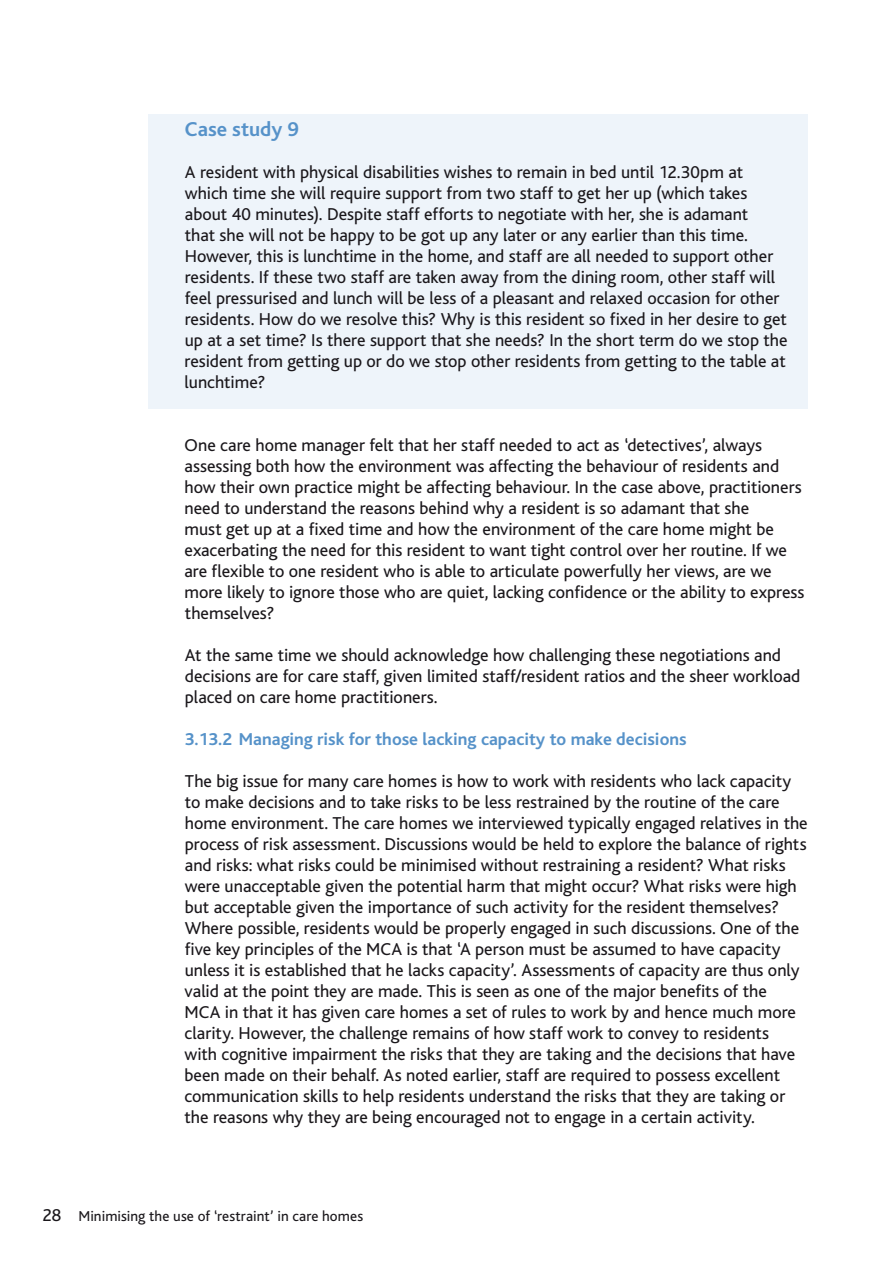
<style>
.page{position:relative;width:893px;height:1263px;background:#fff}
.page>*{position:absolute;margin:0;border:0;box-sizing:border-box;transform-origin:0 0}
.t1{font:700 21px "Bliss";color:#5692c9}
.t2{font:18px/21px "Bliss";color:#1a171b}
.t3{font:700 18px "Bliss";color:#5692c9}
.t4{font:15px "Bliss";letter-spacing:.005em;color:#1a171b}
.s1{font-size:18px}
</style>
<div class="page">
<div style="left:149px;top:115px;width:659px;height:294px;background:#eef4fa"></div>
<p class="t1" style="left:185px;top:118px;width:115px">Case study 9</p>
<p class="t2" style="left:185px;top:162px;width:605px">A resident with physical disabilities wishes to remain in bed until 12.30pm at which time she will require support from two staff to get her up (which takes about 40 minutes). Despite staff efforts to negotiate with her, she is adamant<br>that she will not be happy to be got up any later or any earlier than this time.<br>However, this is lunchtime in the home, and staff are all needed to support other residents. If these two staff are taken away from the dining room, other staff will feel pressurised and lunch will be less of a pleasant and relaxed occasion for other residents. How do we resolve this? Why is this resident so fixed in her desire to get up at a set time? Is there support that she needs? In the short term do we stop the resident from getting up or do we stop other residents from getting to the table at lunchtime?</p>
<p class="t2" style="left:184px;top:435px;width:622px">One care home manager felt that her staff needed to act as ‘detectives’, always assessing both how the environment was affecting the behaviour of residents and how their own practice might be affecting behaviour. In the case above, practitioners need to understand the reasons behind why a resident is so adamant that she<br>must get up at a fixed time and how the environment of the care home might be exacerbating the need for this resident to want tight control over her routine. If we are flexible to one resident who is able to articulate powerfully her views, are we more likely to ignore those who are quiet, lacking confidence or the ability to express themselves?</p>
<p class="t2" style="left:185px;top:645px;width:617px">At the same time we should acknowledge how challenging these negotiations and decisions are for care staff, given limited staff/resident ratios and the sheer workload placed on care home practitioners.</p>
<p class="t3" style="left:185px;top:730px;width:503px">3.13.2 Managing risk for those lacking capacity to make decisions</p>
<p class="t2" style="left:184px;top:771px;width:625px">The big issue for many care homes is how to work with residents who lack capacity to make decisions and to take risks to be less restrained by the routine of the care home environment. The care homes we interviewed typically engaged relatives in the process of risk assessment. Discussions would be held to explore the balance of rights and risks: what risks could be minimised without restraining a resident? What risks were unacceptable given the potential harm that might occur? What risks were high but acceptable given the importance of such activity for the resident themselves?<br>Where possible, residents would be properly engaged in such discussions. One of the five key principles of the MCA is that ‘A person must be assumed to have capacity unless it is established that he lacks capacity’. Assessments of capacity are thus only valid at the point they are made. This is seen as one of the major benefits of the<br>MCA in that it has given care homes a set of rules to work by and hence much more clarity. However, the challenge remains of how staff work to convey to residents<br>with cognitive impairment the risks that they are taking and the decisions that have been made on their behalf. As noted earlier, staff are required to possess excellent communication skills to help residents understand the risks that they are taking or the reasons why they are being encouraged not to engage in a certain activity.</p>
<p class="t4" style="left:42px;top:1208px;width:322px"><span class="s1">28</span> Minimising the use of ‘restraint’ in care homes</p>
</div>
